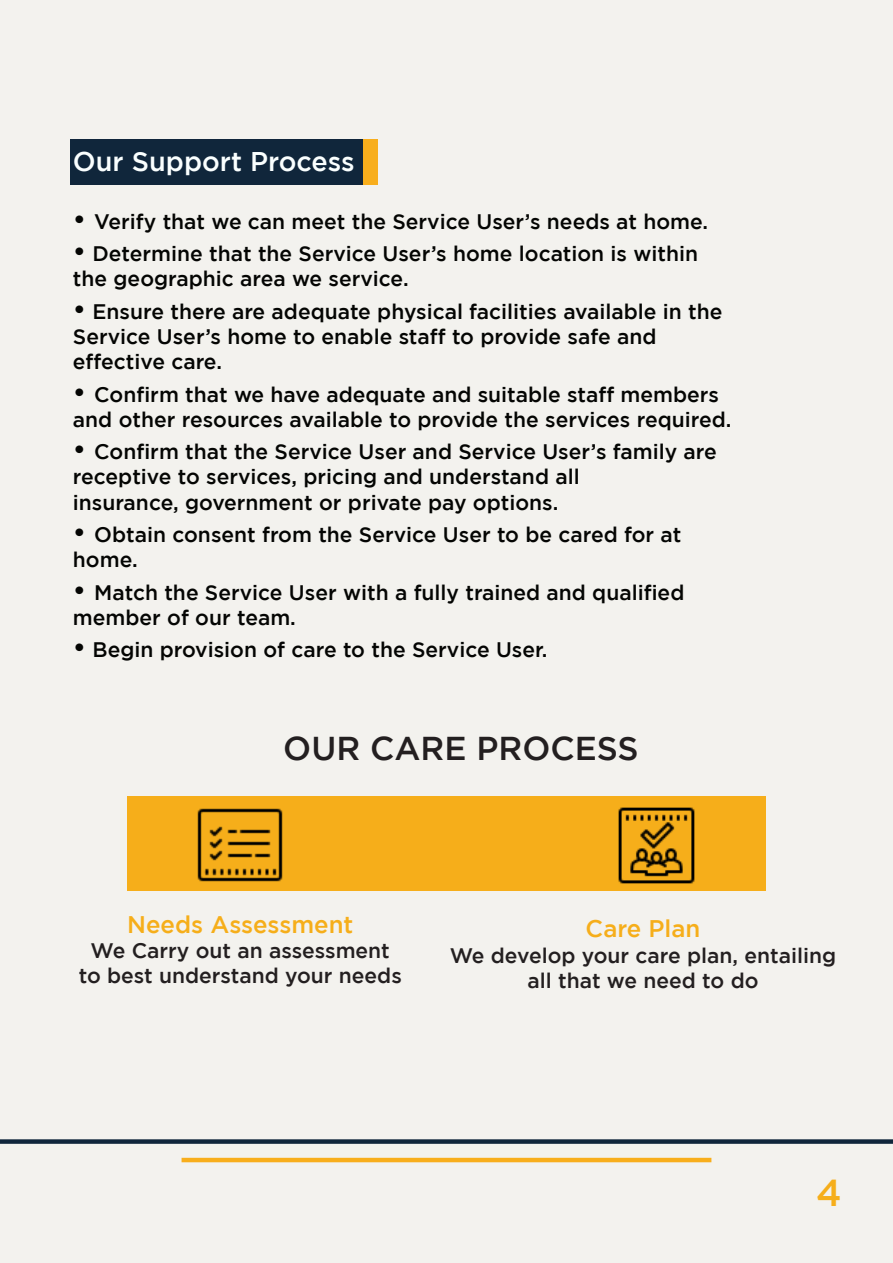
<style>
.page{position:relative;width:893px;height:1263px;background:#f3f2ee}
.page>*{position:absolute;margin:0;border:0;box-sizing:border-box;transform-origin:0 0}
.t1{font:500 37.5px "Gotham";color:#f6ae1a}
.t2{font:500 33px "Gotham";color:#231f20}
.t3{font:500 27px "Gotham";color:#faffff}
.t4{font:500 24px "Gotham";color:#f6ae1a}
.t5{font:500 21px/25.2px "Gotham";color:#040503}
.t6{font:500 21px/25.2px "Gotham";color:#231f20;text-align:center}
.s1{font-size:27px}
</style>
<div class="page">
<div style="left:70px;top:139px;width:295px;height:45px;background:#10263b"></div>
<div style="left:363px;top:139px;width:15px;height:45px;background:#f8ae1c"></div>
<hr style="left:892px;top:301px;width:1px;height:62px;background:#10263b">
<div style="left:0;top:1139px;width:893px;height:5px;background:#10263b"></div>
<hr style="left:182px;top:1158px;width:529px;height:4px;background:#f8ae1c">
<div style="left:127px;top:796px;width:639px;height:95px;background:#f6ae1a"></div>
<img style="left:618px;top:807px;width:77px;height:77px">
<img style="left:193px;top:808px;width:95px;height:85px">
<p class="t3" style="left:73px;top:146px;width:283px">Our Support Process</p>
<p class="t5" style="left:73px;top:208px;width:637px"><span class="s1">•</span> Verify that we can meet the Service User’s needs at home.</p>
<p class="t5" style="left:73px;top:241px;width:627px"><span class="s1">•</span> Determine that the Service User’s home location is within the geographic area we service.</p>
<p class="t5" style="left:73px;top:298px;width:651px"><span class="s1">•</span> Ensure there are adequate physical facilities available in the<br>Service User’s home to enable staff to provide safe and</p>
<p class="t5" style="left:73px;top:349px;width:151px">effective care.</p>
<p class="t5" style="left:73px;top:381px;width:660px"><span class="s1">•</span> Confirm that we have adequate and suitable staff members and other resources available to provide the services required.</p>
<p class="t5" style="left:73px;top:439px;width:645px"><span class="s1">•</span> Confirm that the Service User and Service User’s family are receptive to services, pricing and understand all</p>
<p class="t5" style="left:73px;top:489px;width:487px">insurance, government or private pay options.</p>
<p class="t5" style="left:73px;top:521px;width:610px"><span class="s1">•</span> Obtain consent from the Service User to be cared for at home.</p>
<p class="t5" style="left:73px;top:579px;width:613px"><span class="s1">•</span> Match the Service User with a fully trained and qualified member of our team.</p>
<p class="t5" style="left:73px;top:637px;width:476px"><span class="s1">•</span> Begin provision of care to the Service User.</p>
<p class="t2" style="left:283px;top:730px;width:357px">OUR CARE PROCESS</p>
<p class="t4" style="left:127px;top:911px;width:228px">Needs Assessment</p>
<p class="t6" style="left:79px;top:938px;width:325px">We Carry out an assessment to best understand your needs</p>
<p class="t4" style="left:586px;top:915px;width:116px">Care Plan</p>
<p class="t6" style="left:450px;top:942px;width:388px">We develop your care plan, entailing all that we need to do</p>
<p class="t1" style="left:816px;top:1171px;width:27px">4</p>
</div>
